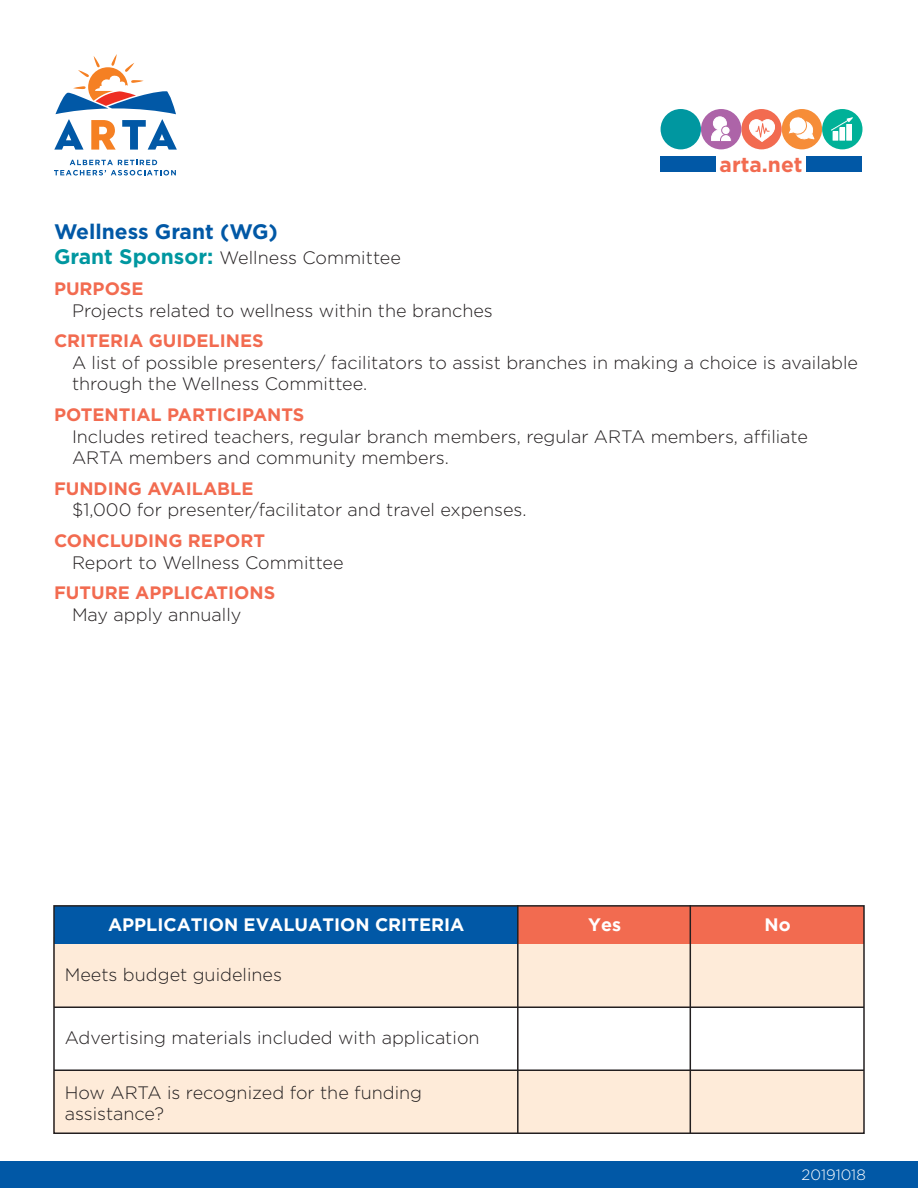
<style>
.page{position:relative;width:918px;height:1188px;background:#fff}
.page>*{position:absolute;margin:0;border:0;box-sizing:border-box;transform-origin:0 0}
.t1{font:700 21px "Gotham";color:#0158a6}
.t2{font:700 21px "Gotham";color:#f26b50}
.t3{font:300 18px/21.6px "Gotham";color:#231f20}
.t4{font:700 18px "Gotham";color:#f26b50}
.t5{font:700 18px "Gotham";color:#fff}
.t6{font:300 15px "Gotham";color:#fff}
.s1{font-weight:700;font-size:21px;color:#0097a0}
</style>
<div class="page">
<div style="left:0;top:1162px;width:918px;height:26px;background:#0158a6"></div>
<div style="left:661px;top:157px;width:55px;height:15px;background:#0158a6"></div>
<div style="left:806px;top:157px;width:56px;height:15px;background:#0158a6"></div>
<div style="left:782px;top:109px;width:40px;height:40px;background:#f68d38;border-radius:50%"></div>
<div style="left:822px;top:109px;width:40px;height:40px;background:#00b198;border-radius:50%"></div>
<div style="left:741px;top:109px;width:41px;height:40px;background:#f26b50;border-radius:50%"></div>
<div style="left:701px;top:109px;width:40px;height:40px;background:#ad64a8;border-radius:50%"></div>
<svg style="left:749px;top:119px;width:26px;height:23px"></svg>
<svg style="left:788px;top:116px;width:26px;height:24px"></svg>
<svg style="left:831px;top:117px;width:22px;height:24px"></svg>
<svg style="left:711px;top:116px;width:20px;height:25px"></svg>
<div style="left:661px;top:109px;width:40px;height:40px;background:#0097a0;border-radius:50%"></div>
<svg style="left:54px;top:160px;width:122px;height:16px"></svg>
<svg style="left:54px;top:54px;width:123px;height:96px"></svg>
<div style="left:53px;top:1071px;width:811px;height:62px;background:#feebd9"></div>
<div style="left:53px;top:937px;width:811px;height:70px;background:#feebd9"></div>
<div style="left:54px;top:906px;width:464px;height:38px;background:#0158a6"></div>
<div style="left:518px;top:906px;width:346px;height:38px;background:#f26b50"></div>
<div style="left:53px;top:905px;width:812px;height:229px;border:2px solid #231f20"></div>
<hr style="left:517px;top:905px;width:2px;height:229px;background:#231f20">
<hr style="left:690px;top:905px;width:1px;height:229px;background:#231f20">
<hr style="left:54px;top:1006px;width:810px;height:2px;background:#231f20">
<hr style="left:54px;top:1070px;width:810px;height:1px;background:#231f20">
<p class="t2" style="left:720px;top:152px;width:85px">arta.net</p>
<p class="t1" style="left:54px;top:220px;width:226px">Wellness Grant (WG)</p>
<p class="t3" style="left:54px;top:247px;width:348px"><span class="s1">Grant Sponsor:</span> Wellness Committee</p>
<p class="t4" style="left:54px;top:278px;width:91px">PURPOSE</p>
<p class="t3" style="left:72px;top:299px;width:422px">Projects related to wellness within the branches</p>
<p class="t4" style="left:54px;top:330px;width:211px">CRITERIA GUIDELINES</p>
<p class="t3" style="left:72px;top:351px;width:788px">A list of possible presenters/ facilitators to assist branches in making a choice is available through the Wellness Committee.</p>
<p class="t4" style="left:54px;top:404px;width:252px">POTENTIAL PARTICIPANTS</p>
<p class="t3" style="left:72px;top:425px;width:738px">Includes retired teachers, regular branch members, regular ARTA members, affiliate<br>ARTA members and community members.</p>
<p class="t4" style="left:54px;top:478px;width:201px">FUNDING AVAILABLE</p>
<p class="t3" style="left:72px;top:499px;width:456px">$1,000 for presenter/facilitator and travel expenses.</p>
<p class="t4" style="left:54px;top:530px;width:213px">CONCLUDING REPORT</p>
<p class="t3" style="left:72px;top:551px;width:273px">Report to Wellness Committee</p>
<p class="t4" style="left:54px;top:582px;width:223px">FUTURE APPLICATIONS</p>
<p class="t3" style="left:72px;top:603px;width:171px">May apply annually</p>
<p class="t5" style="left:108px;top:914px;width:358px">APPLICATION EVALUATION CRITERIA</p>
<p class="t5" style="left:588px;top:914px;width:34px">Yes</p>
<p class="t5" style="left:765px;top:914px;width:28px">No</p>
<p class="t3" style="left:65px;top:963px;width:219px">Meets budget guidelines</p>
<p class="t3" style="left:65px;top:1027px;width:416px">Advertising materials included with application</p>
<p class="t3" style="left:65px;top:1081px;width:359px">How ARTA is recognized for the funding assistance?</p>
<p class="t6" style="left:802px;top:1167px;width:66px">20191018</p>
</div>
